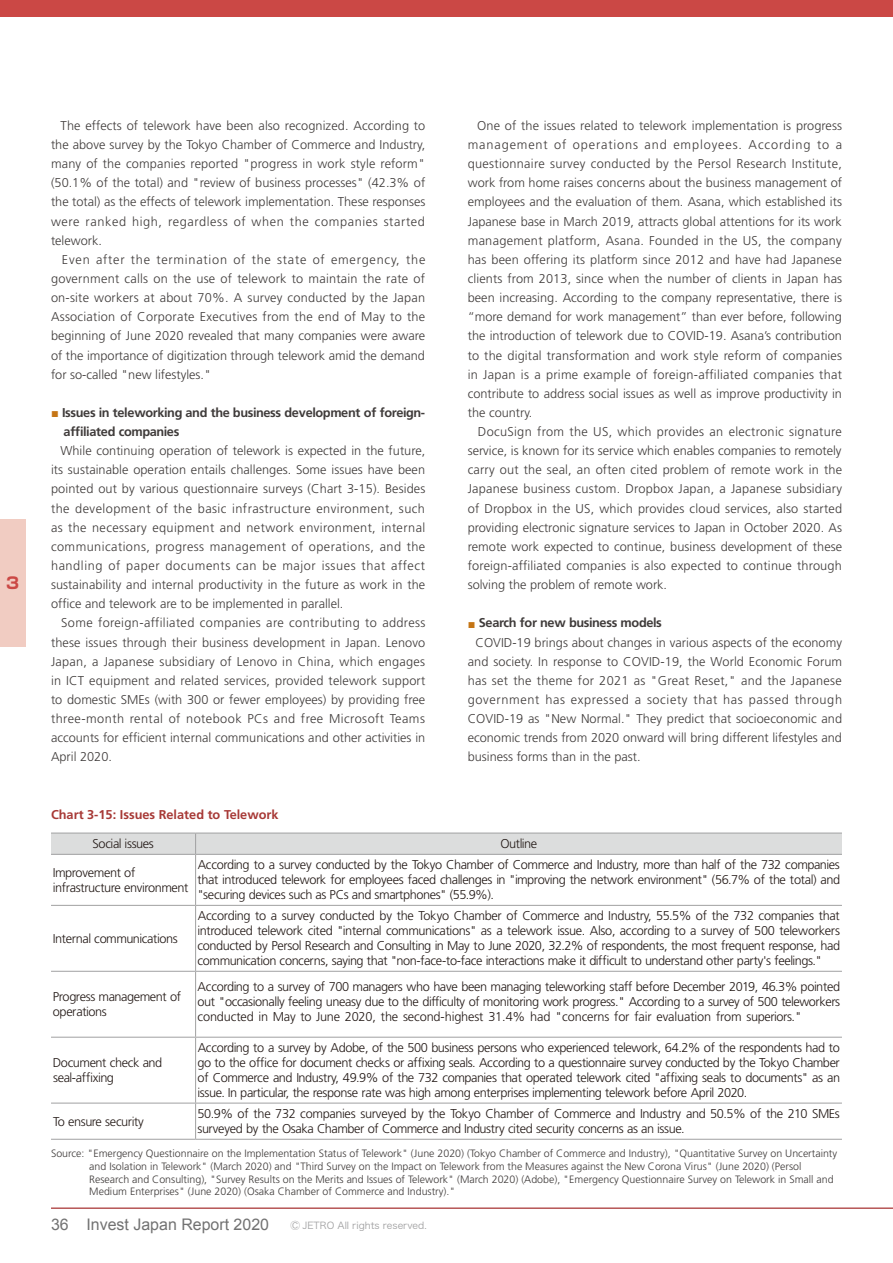
<style>
.page{position:relative;width:893px;height:1263px;background:#fff}
.page>*{position:absolute;margin:0;border:0;box-sizing:border-box;transform-origin:0 0}
.t1{font:15.9px "Arial";color:#727272}
.t2{font:700 15.9px "Shin Go Pro";color:#cb4845}
.t3{font:300 12.75px/19.2px "Frutiger";color:#3f3b3a;text-align:justify}
.t4{font:300 12.75px/14.9px "Frutiger";letter-spacing:-.03em;color:#231916}
.t5{font:700 12.75px/19.2px "Frutiger";letter-spacing:-.03em;color:#3f3b3a}
.t6{font:300 12.75px "Frutiger";letter-spacing:.02em;color:#3f3b3a}
.t7{font:300 12.75px "Frutiger";letter-spacing:.05em;color:#3f3b3a}
.t8{font:700 12.75px "Frutiger";color:#a73936}
.t9{font:300 10.65px/12.8px "Frutiger";color:#3f3b3a}
.t10{font:9.6px "Hiragino Sans W3";color:#a0a0a1}
.s1{font-family:"Arial";color:#c57515}
</style>
<div class="page">
<hr style="left:51px;top:1208px;width:842px;height:1px;background:#920000">
<div style="left:0;top:519px;width:26px;height:127px;background:#f1ccc2"></div>
<div style="left:0;top:0;width:893px;height:17px;background:#cb4845"></div>
<svg style="left:51px;top:833px;width:791px;height:21px;background:#d9dada"></svg>
<hr style="left:51px;top:854px;width:145px;height:1px;background:#a0a0a1">
<hr style="left:196px;top:854px;width:646px;height:1px;background:#a0a0a1">
<hr style="left:195px;top:855px;width:1px;height:50px;background:#a0a0a1">
<hr style="left:51px;top:905px;width:145px;height:1px;background:#a0a0a1">
<hr style="left:196px;top:905px;width:646px;height:1px;background:#a0a0a1">
<hr style="left:195px;top:906px;width:1px;height:65px;background:#a0a0a1">
<hr style="left:51px;top:971px;width:145px;height:1px;background:#a0a0a1">
<hr style="left:196px;top:971px;width:646px;height:1px;background:#a0a0a1">
<hr style="left:195px;top:972px;width:1px;height:65px;background:#a0a0a1">
<hr style="left:51px;top:1037px;width:145px;height:1px;background:#a0a0a1">
<hr style="left:196px;top:1037px;width:646px;height:1px;background:#a0a0a1">
<hr style="left:195px;top:1037px;width:1px;height:66px;background:#a0a0a1">
<hr style="left:51px;top:1103px;width:145px;height:1px;background:#a0a0a1">
<hr style="left:196px;top:1103px;width:646px;height:1px;background:#a0a0a1">
<hr style="left:195px;top:1103px;width:1px;height:36px;background:#a0a0a1">
<hr style="left:51px;top:1139px;width:145px;height:1px;background:#a0a0a1">
<hr style="left:196px;top:1139px;width:646px;height:1px;background:#a0a0a1">
<p class="t2" style="left:6px;top:570px;width:14px">3</p>
<p class="t3" style="left:51px;top:116px;width:376px;text-indent:10px">The effects of telework have been also recognized. According to the above survey by the Tokyo Chamber of Commerce and Industry, many of the companies reported "progress in work style reform" (50.1% of the total) and "review of business processes" (42.3% of the total) as the effects of telework implementation. These responses were ranked high, regardless of when the companies started telework.</p>
<p class="t3" style="left:51px;top:250px;width:376px;text-indent:11px">Even after the termination of the state of emergency, the government calls on the use of telework to maintain the rate of on-site workers at about 70%. A survey conducted by the Japan Association of Corporate Executives from the end of May to the beginning of June 2020 revealed that many companies were aware of the importance of digitization through telework amid the demand for so-called "new lifestyles."</p>
<p class="t5" style="left:64px;top:403px;width:363px;text-indent:-13px"><span class="s1">■</span> Issues in teleworking and the business development of foreign&shy;affiliated companies</p>
<p class="t3" style="left:51px;top:441px;width:376px;text-indent:9px">While continuing operation of telework is expected in the future, its sustainable operation entails challenges. Some issues have been pointed out by various questionnaire surveys (Chart 3-15). Besides the development of the basic infrastructure environment, such as the necessary equipment and network environment, internal communications, progress management of operations, and the handling of paper documents can be major issues that affect sustainability and internal productivity in the future as work in the office and telework are to be implemented in parallel.</p>
<p class="t3" style="left:51px;top:613px;width:376px;text-indent:10px">Some foreign-affiliated companies are contributing to address these issues through their business development in Japan. Lenovo Japan, a Japanese subsidiary of Lenovo in China, which engages in ICT equipment and related services, provided telework support to domestic SMEs (with 300 or fewer employees) by providing free three-month rental of notebook PCs and free Microsoft Teams accounts for efficient internal communications and other activities in April 2020.</p>
<p class="t8" style="left:51px;top:807px;width:229px">Chart 3-15: Issues Related to Telework</p>
<p class="t3" style="left:468px;top:116px;width:376px;text-indent:10px">One of the issues related to telework implementation is progress management of operations and employees. According to a questionnaire survey conducted by the Persol Research Institute, work from home raises concerns about the business management of employees and the evaluation of them. Asana, which established its Japanese base in March 2019, attracts global attentions for its work management platform, Asana. Founded in the US, the company has been offering its platform since 2012 and have had Japanese clients from 2013, since when the number of clients in Japan has been increasing. According to the company representative, there is “more demand for work management” than ever before, following the introduction of telework due to COVID-19. Asana’s contribution to the digital transformation and work style reform of companies in Japan is a prime example of foreign-affiliated companies that contribute to address social issues as well as improve productivity in the country.</p>
<p class="t3" style="left:468px;top:422px;width:376px;text-indent:10px">DocuSign from the US, which provides an electronic signature service, is known for its service which enables companies to remotely carry out the seal, an often cited problem of remote work in the Japanese business custom. Dropbox Japan, a Japanese subsidiary of Dropbox in the US, which provides cloud services, also started providing electronic signature services to Japan in October 2020. As remote work expected to continue, business development of these foreign-affiliated companies is also expected to continue through solving the problem of remote work.</p>
<p class="t5" style="left:468px;top:613px;width:196px"><span class="s1">■</span> Search for new business models</p>
<p class="t3" style="left:475px;top:632px;width:368px">COVID-19 brings about changes in various aspects of the economy</p>
<p class="t3" style="left:468px;top:652px;width:376px">and society. In response to COVID-19, the World Economic Forum</p>
<p class="t6" style="left:468px;top:673px;width:375px">has set the theme for 2021 as "Great Reset," and the Japanese</p>
<p class="t7" style="left:468px;top:692px;width:376px">government has expressed a society that has passed through</p>
<p class="t3" style="left:468px;top:709px;width:376px">COVID-19 as "New Normal." They predict that socioeconomic and</p>
<p class="t3" style="left:468px;top:728px;width:376px">economic trends from 2020 onward will bring different lifestyles and</p>
<p class="t3" style="left:468px;top:747px;width:174px">business forms than in the past.</p>
<p class="t4" style="left:93px;top:836px;width:63px">Social issues</p>
<p class="t4" style="left:500px;top:836px;width:38px">Outline</p>
<p class="t4" style="left:53px;top:865px;width:137px">Improvement of infrastructure environment</p>
<p class="t4" style="left:197px;top:857px;width:645px;text-align:justify">According to a survey conducted by the Tokyo Chamber of Commerce and Industry, more than half of the 732 companies that introduced telework for employees faced challenges in "improving the network environment" (56.7% of the total) and "securing devices such as PCs and smartphones" (55.9%).</p>
<p class="t4" style="left:53px;top:931px;width:126px">Internal communications</p>
<p class="t4" style="left:197px;top:908px;width:644px;text-align:justify">According to a survey conducted by the Tokyo Chamber of Commerce and Industry, 55.5% of the 732 companies that introduced telework cited "internal communications" as a telework issue. Also, according to a survey of 500 teleworkers conducted by Persol Research and Consulting in May to June 2020, 32.2% of respondents, the most frequent response, had communication concerns, saying that "non-face-to-face interactions make it difficult to understand other party's feelings."</p>
<p class="t4" style="left:53px;top:989px;width:130px">Progress management of operations</p>
<p class="t4" style="left:198px;top:979px;width:644px;text-align:justify">According to a survey of 700 managers who have been managing teleworking staff before December 2019, 46.3% pointed out "occasionally feeling uneasy due to the difficulty of monitoring work progress." According to a survey of 500 teleworkers conducted in May to June 2020, the second-highest 31.4% had "concerns for fair evaluation from superiors."</p>
<p class="t4" style="left:53px;top:1055px;width:111px">Document check and seal-affixing</p>
<p class="t4" style="left:197px;top:1040px;width:644px;text-align:justify">According to a survey by Adobe, of the 500 business persons who experienced telework, 64.2% of the respondents had to go to the office for document checks or affixing seals. According to a questionnaire survey conducted by the Tokyo Chamber of Commerce and Industry, 49.9% of the 732 companies that operated telework cited "affixing seals to documents" as an issue. In particular, the response rate was high among enterprises implementing telework before April 2020.</p>
<p class="t4" style="left:53px;top:1114px;width:92px">To ensure security</p>
<p class="t4" style="left:197px;top:1106px;width:644px">50.9% of the 732 companies surveyed by the Tokyo Chamber of Commerce and Industry and 50.5% of the 210 SMEs surveyed by the Osaka Chamber of Commerce and Industry cited security concerns as an issue.</p>
<p class="t9" style="left:89px;top:1147px;width:749px;text-indent:-38px">Source: "Emergency Questionnaire on the Implementation Status of Telework" (June 2020) (Tokyo Chamber of Commerce and Industry), "Quantitative Survey on Uncertainty and Isolation in Telework" (March 2020) and "Third Survey on the Impact on Telework from the Measures against the New Corona Virus" (June 2020) (Persol Research and Consulting), "Survey Results on the Merits and Issues of Telework" (March 2020) (Adobe), "Emergency Questionnaire Survey on Telework in Small and Medium Enterprises" (June 2020) (Osaka Chamber of Commerce and Industry)."</p>
<p class="t1" style="left:51px;top:1214px;width:220px">36 Invest Japan Report 2020</p>
<p class="t10" style="left:291px;top:1217px;width:138px">Ⓒ JETRO All rights reserved.</p>
</div>
